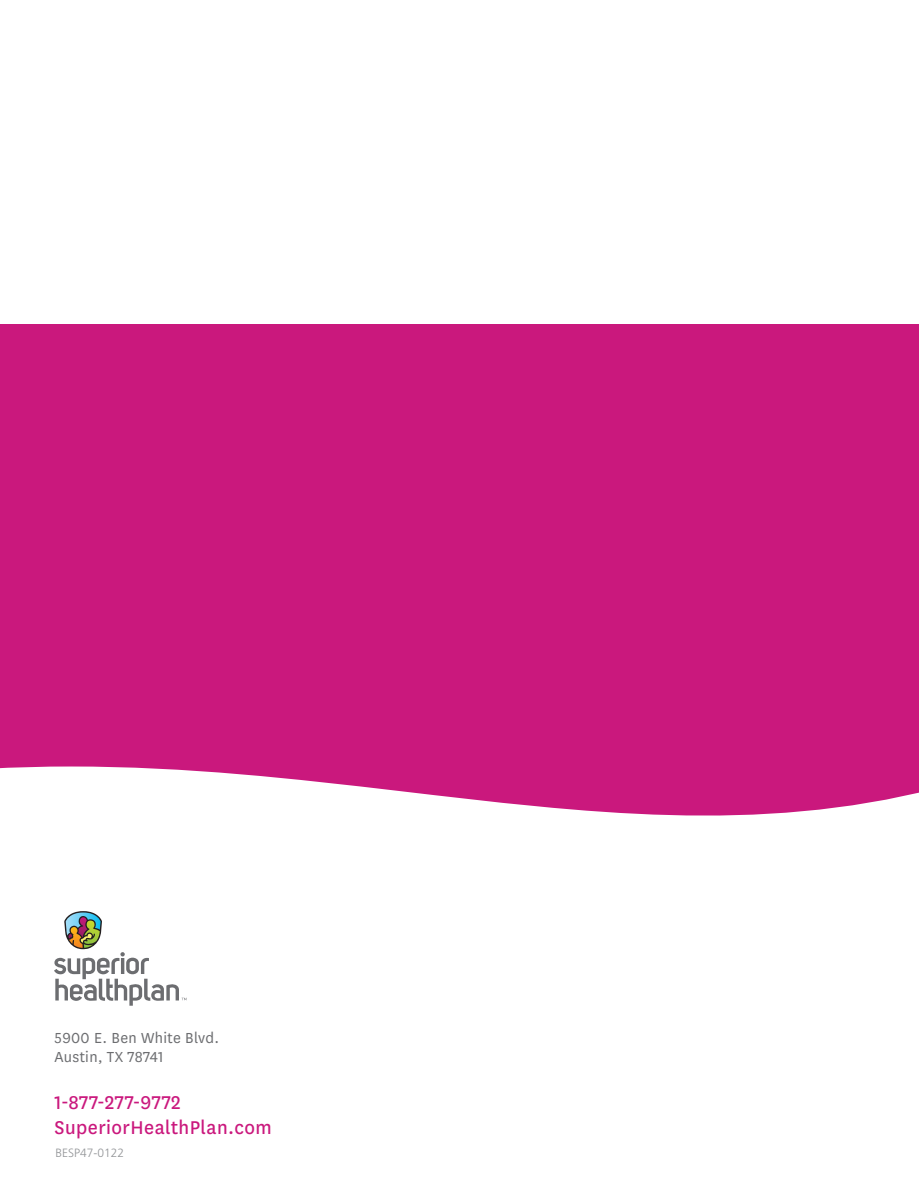
<style>
.page{position:relative;width:919px;height:1188px;background:#fff}
.page>*{position:absolute;margin:0;border:0;box-sizing:border-box;transform-origin:0 0}
.t1{font:21.6px/25.5px "National";letter-spacing:.02em;color:#ca187d}
.t2{font:16.95px/19.8px "National";letter-spacing:.02em;color:#6c6d70}
.t3{font:300 12px "Frutiger LT Std";color:#939598}
</style>
<div class="page">
<div style="left:0;top:322px;width:918px;height:546px;background:#ca187d"></div>
<svg style="left:0;top:767px;width:918px;height:101px;fill:#fff"></svg>
<svg style="left:54px;top:911px;width:132px;height:95px"></svg>
<div style="left:0;top:303px;width:918px;height:21px;background:#fff"></div>
<p class="t2" style="left:55px;top:1027px;width:166px">5900 E. Ben White Blvd.<br>Austin, TX 78741</p>
<p class="t1" style="left:55px;top:1088px;width:218px">1-877-277-9772<br>SuperiorHealthPlan.com</p>
<p class="t3" style="left:55px;top:1146px;width:70px">BESP47-0122</p>
</div>
